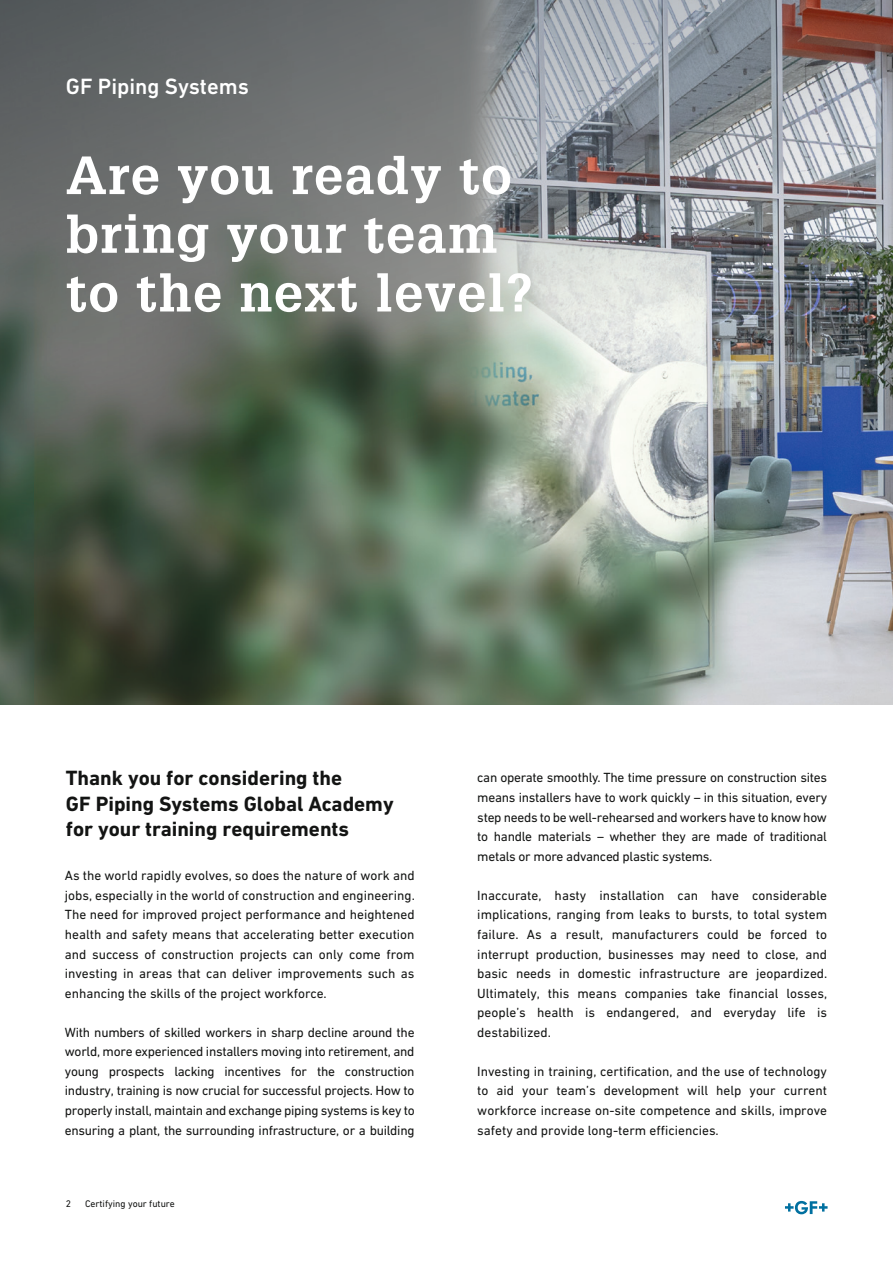
<style>
.page{position:relative;width:893px;height:1263px;background:#fff}
.page>*{position:absolute;margin:0;border:0;box-sizing:border-box;transform-origin:0 0}
.t1{font:700 52.5px/58.7px "Glypha LT Pro";letter-spacing:.025em;color:#fff}
.t2{font:500 22.5px "DIN Next W1 G";color:#fff}
.t3{font:700 21px/25.2px "DIN Next W1 G";color:#131413}
.t4{font:13.5px/19.5px "DIN Next W1 G";color:#131413;text-align:justify}
.t5{font:9.75px "DIN Next W1 G";color:#131413}
</style>
<div class="page">
<img style="left:0;top:0;width:893px;height:704px">
<svg style="left:785px;top:1201px;width:43px;height:13px"></svg>
<h2 class="t2" style="left:66px;top:73px;width:185px">GF Piping Systems</h2>
<h1 class="t1" style="left:66px;top:145px;width:468px">Are you ready to bring your team to the next level?</h1>
<h3 class="t3" style="left:66px;top:766px;width:329px">Thank you for considering the<br>GF Piping Systems Global Academy for your training requirements</h3>
<p class="t4" style="left:477px;top:768px;width:351px">can operate smoothly. The time pressure on construction sites means installers have to work quickly – in this situation, every step needs to be well-rehearsed and workers have to know how to handle materials – whether they are made of traditional metals or more advanced plastic systems.</p>
<p class="t4" style="left:477px;top:885px;width:352px">Inaccurate, hasty installation can have considerable implications, ranging from leaks to bursts, to total system failure. As a result, manufacturers could be forced to interrupt production, businesses may need to close, and basic needs in domestic infrastructure are jeopardized.<br>Ultimately, this means companies take financial losses, people’s health is endangered, and everyday life is destabilized.</p>
<p class="t4" style="left:477px;top:1061px;width:351px">Investing in training, certification, and the use of technology to aid your team’s development will help your current workforce increase on-site competence and skills, improve safety and provide long-term efficiencies.</p>
<p class="t4" style="left:65px;top:866px;width:351px">As the world rapidly evolves, so does the nature of work and jobs, especially in the world of construction and engineering.<br>The need for improved project performance and heightened health and safety means that accelerating better execution and success of construction projects can only come from investing in areas that can deliver improvements such as enhancing the skills of the project workforce.</p>
<p class="t4" style="left:65px;top:1022px;width:351px">With numbers of skilled workers in sharp decline around the world, more experienced installers moving into retirement, and young prospects lacking incentives for the construction industry, training is now crucial for successful projects. How to properly install, maintain and exchange piping systems is key to ensuring a plant, the surrounding infrastructure, or a building</p>
<p class="t5" style="left:66px;top:1197px;width:7px">2</p>
<p class="t5" style="left:85px;top:1197px;width:91px">Certifying your future</p>
</div>
